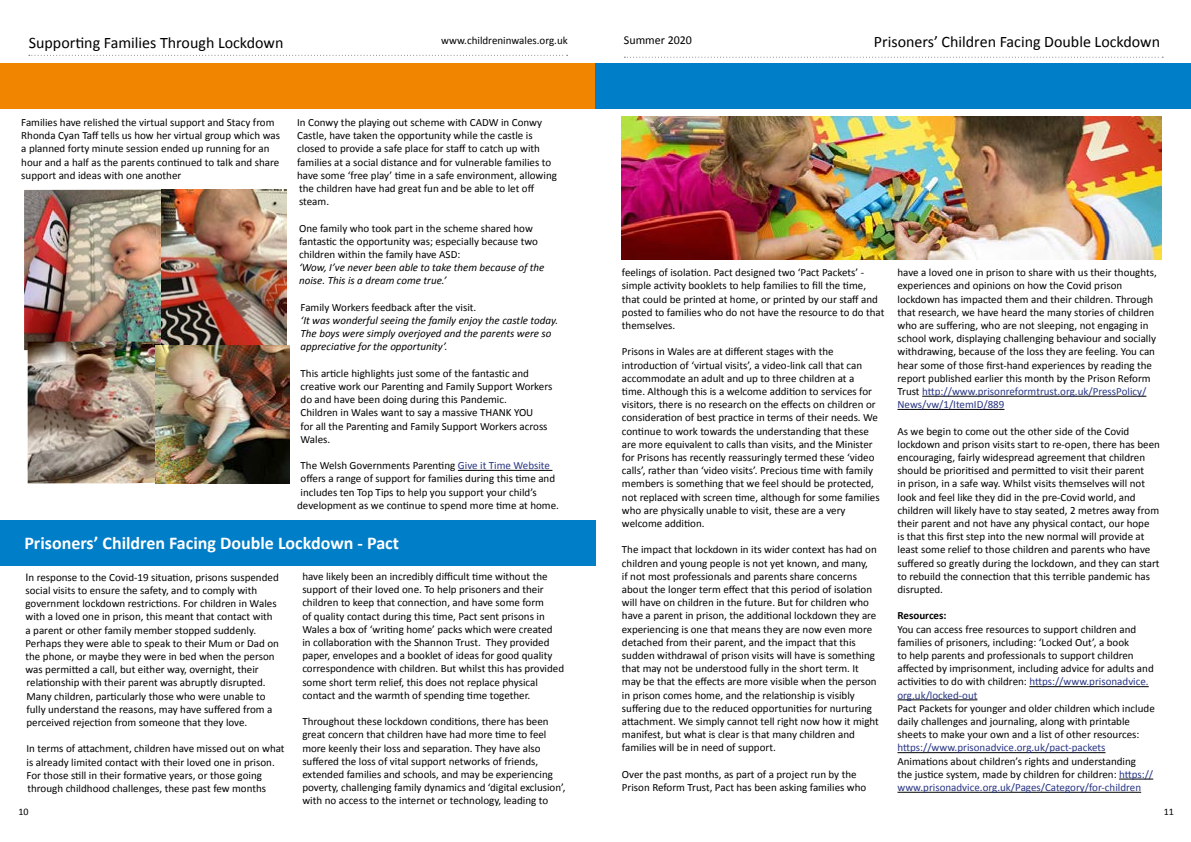
<style>
.page{position:relative;width:1191px;height:842px;background:#fff}
.page>*{position:absolute;margin:0;border:0;box-sizing:border-box;transform-origin:0 0}
.t1{font:700 18px "Calibri";color:#fff}
.t2{font:16px "Calibri";color:#000}
.t3{font:12px "Calibri";color:#000}
.t4{font:11px/13.2px "Calibri";color:#000}
.t5{font:italic 11px/13.2px "Calibri";color:#000}
.t6{font:11px "Calibri";color:#283583}
.t7{font:700 11px "Calibri";color:#000}
.t8{font:10px "Calibri";color:#000}
.s1{color:#283583}
.s2{font-size:12px}
</style>
<div class="page">
<svg style="left:624px;top:57px;width:539px;height:1px"></svg>
<svg style="left:29px;top:55px;width:538px;height:1px"></svg>
<div style="left:0;top:63px;width:595px;height:45px;background:#f18500"></div>
<hr style="left:922px;top:396px;width:224px;height:1px;background:#000">
<hr style="left:897px;top:409px;width:107px;height:1px;background:#000">
<hr style="left:1029px;top:686px;width:119px;height:1px;background:#000">
<hr style="left:897px;top:699px;width:80px;height:1px;background:#000">
<hr style="left:897px;top:752px;width:208px;height:1px;background:#000">
<hr style="left:1119px;top:779px;width:34px;height:1px;background:#000">
<hr style="left:897px;top:792px;width:244px;height:1px;background:#000">
<div style="left:595px;top:63px;width:596px;height:45px;background:#007ec7"></div>
<img style="left:24px;top:190px;width:262px;height:161px">
<img style="left:28px;top:342px;width:132px;height:141px">
<img style="left:156px;top:345px;width:133px;height:138px">
<hr style="left:458px;top:470px;width:94px;height:1px;background:#000">
<div style="left:0;top:520px;width:595px;height:45px;background:#007ec7"></div>
<img style="left:621px;top:116px;width:540px;height:143px">
<h2 class="t2" style="left:29px;top:33px;width:256px">Supporting Families Through Lockdown</h2>
<p class="t4" style="left:441px;top:34px;width:128px">www.childreninwales.org.uk</p>
<p class="t3" style="left:624px;top:33px;width:70px">Summer 2020</p>
<h2 class="t2" style="left:874px;top:32px;width:288px">Prisoners’ Children Facing Double Lockdown</h2>
<p class="t4" style="left:21px;top:116px;width:260px">Families have relished the virtual support and Stacy from Rhonda Cyan Taff tells us how her virtual group which was a planned forty minute session ended up running for an hour and a half as the parents continued to talk and share support and ideas with one another</p>
<p class="t4" style="left:297px;top:116px;width:261px">In Conwy the playing out scheme with CADW in Conwy Castle, have taken the opportunity while the castle is closed to provide a safe place for staff to catch up with families at a social distance and for vulnerable families to have some ‘free play’ time in a safe environment, allowing the children have had great fun and be able to let off steam.</p>
<p class="t4" style="left:299px;top:221px;width:240px">One family who took part in the scheme shared how fantastic the opportunity was; especially because two children within the family have ASD:</p>
<p class="t5" style="left:299px;top:260px;width:247px">‘Wow, I’ve never been able to take them because of the noise. This is a dream come true.’</p>
<p class="t4" style="left:300px;top:300px;width:177px">Family Workers feedback after the visit.</p>
<p class="t5" style="left:300px;top:313px;width:259px">‘It was wonderful seeing the family enjoy the castle today.<br>The boys were simply overjoyed and the parents were so appreciative for the opportunity’.</p>
<p class="t4" style="left:300px;top:366px;width:253px">This article highlights just some of the fantastic and creative work our Parenting and Family Support Workers do and have been doing during this Pandemic.<br>Children in Wales want to say a massive THANK YOU<br>for all the Parenting and Family Support Workers across Wales.</p>
<p class="t4" style="left:300px;top:459px;width:251px">The Welsh Governments Parenting <span class="s1">Give it Time Website</span></p>
<p class="t4" style="left:300px;top:472px;width:256px">offers a range of support for families during this time and</p>
<p class="t4" style="left:300px;top:485px;width:238px">includes ten Top Tips to help you support your child’s</p>
<p class="t4" style="left:297px;top:498px;width:263px">development as we continue to spend more time at home.</p>
<h1 class="t1" style="left:24px;top:532px;width:376px">Prisoners’ Children Facing Double Lockdown - Pact</h1>
<p class="t4" style="left:26px;top:570px;width:255px"><span class="s2">I</span>n response to the Covid-19 situation, prisons suspended social visits to ensure the safety, and to comply with government lockdown restrictions. For children in Wales with a loved one in prison, this meant that contact with a parent or other family member stopped suddenly.<br>Perhaps they were able to speak to their Mum or Dad on the phone, or maybe they were in bed when the person was permitted a call, but either way, overnight, their relationship with their parent was abruptly disrupted.<br>Many children, particularly those who were unable to fully understand the reasons, may have suffered from a perceived rejection from someone that they love.</p>
<p class="t4" style="left:27px;top:742px;width:260px">In terms of attachment, children have missed out on what is already limited contact with their loved one in prison.<br>For those still in their formative years, or those going through childhood challenges, these past few months</p>
<p class="t4" style="left:302px;top:570px;width:263px">have likely been an incredibly difficult time without the support of their loved one. To help prisoners and their children to keep that connection, and have some form<br>of quality contact during this time, Pact sent prisons in Wales a box of ‘writing home’ packs which were created<br>in collaboration with the Shannon Trust. They provided paper, envelopes and a booklet of ideas for good quality correspondence with children. But whilst this has provided some short term relief, this does not replace physical contact and the warmth of spending time together.</p>
<p class="t4" style="left:302px;top:715px;width:265px">Throughout these lockdown conditions, there has been great concern that children have had more time to feel more keenly their loss and separation. They have also suffered the loss of vital support networks of friends, extended families and schools, and may be experiencing poverty, challenging family dynamics and ‘digital exclusion’, with no access to the internet or technology, leading to</p>
<p class="t4" style="left:622px;top:266px;width:264px">feelings of isolation. Pact designed two ‘Pact Packets’ - simple activity booklets to help families to fill the time, that could be printed at home, or printed by our staff and posted to families who do not have the resource to do that themselves.</p>
<p class="t4" style="left:622px;top:345px;width:259px">Prisons in Wales are at different stages with the introduction of ‘virtual visits’, a video-link call that can accommodate an adult and up to three children at a time. Although this is a welcome addition to services for visitors, there is no research on the effects on children or consideration of best practice in terms of their needs. We continue to work towards the understanding that these are more equivalent to calls than visits, and the Minister for Prisons has recently reassuringly termed these ‘video calls’, rather than ‘video visits’. Precious time with family members is something that we feel should be protected, not replaced with screen time, although for some families who are physically unable to visit, these are a very welcome addition.</p>
<p class="t4" style="left:622px;top:543px;width:258px">The impact that lockdown in its wider context has had on children and young people is not yet known, and many,<br>if not most professionals and parents share concerns about the longer term effect that this period of isolation will have on children in the future. But for children who have a parent in prison, the additional lockdown they are experiencing is one that means they are now even more detached from their parent, and the impact that this sudden withdrawal of prison visits will have is something that may not be understood fully in the short term. It may be that the effects are more visible when the person in prison comes home, and the relationship is visibly suffering due to the reduced opportunities for nurturing attachment. We simply cannot tell right now how it might manifest, but what is clear is that many children and families will be in need of support.</p>
<p class="t4" style="left:622px;top:768px;width:246px">Over the past months, as part of a project run by the<br>Prison Reform Trust, Pact has been asking families who</p>
<p class="t4" style="left:897px;top:266px;width:261px">have a loved one in prison to share with us their thoughts, experiences and opinions on how the Covid prison lockdown has impacted them and their children. Through that research, we have heard the many stories of children who are suffering, who are not sleeping, not engaging in school work, displaying challenging behaviour and socially withdrawing, because of the loss they are feeling. You can hear some of those first-hand experiences by reading the report published earlier this month by the Prison Reform Trust <span class="s1">http://www.prisonreformtrust.org.uk/PressPolicy/ News/vw/1/ItemID/889</span></p>
<p class="t4" style="left:897px;top:424px;width:264px">As we begin to come out the other side of the Covid lockdown and prison visits start to re-open, there has been encouraging, fairly widespread agreement that children should be prioritised and permitted to visit their parent<br>in prison, in a safe way. Whilst visits themselves will not look and feel like they did in the pre-Covid world, and children will likely have to stay seated, 2 metres away from their parent and not have any physical contact, our hope<br>is that this first step into the new normal will provide at least some relief to those children and parents who have suffered so greatly during the lockdown, and they can start to rebuild the connection that this terrible pandemic has disrupted.</p>
<p class="t7" style="left:897px;top:609px;width:51px">Resources:</p>
<p class="t4" style="left:897px;top:622px;width:258px">You can access free resources to support children and families of prisoners, including: ‘Locked Out’, a book<br>to help parents and professionals to support children affected by imprisonment, including advice for adults and activities to do with children: <span class="s1">https://www.prisonadvice. org.uk/locked-out</span></p>
<p class="t4" style="left:897px;top:702px;width:259px">Pact Packets for younger and older children which include daily challenges and journaling, along with printable sheets to make your own and a list of other resources:</p>
<p class="t6" style="left:897px;top:741px;width:209px">https://www.prisonadvice.org.uk/pact-packets</p>
<p class="t4" style="left:897px;top:754px;width:257px">Animations about children’s rights and understanding the justice system, made by children for children: <span class="s1">https:// www.prisonadvice.org.uk/Pages/Category/for-children</span></p>
<p class="t8" style="left:18px;top:806px;width:12px">10</p>
<p class="t8" style="left:1163px;top:806px;width:12px">11</p>
</div>
